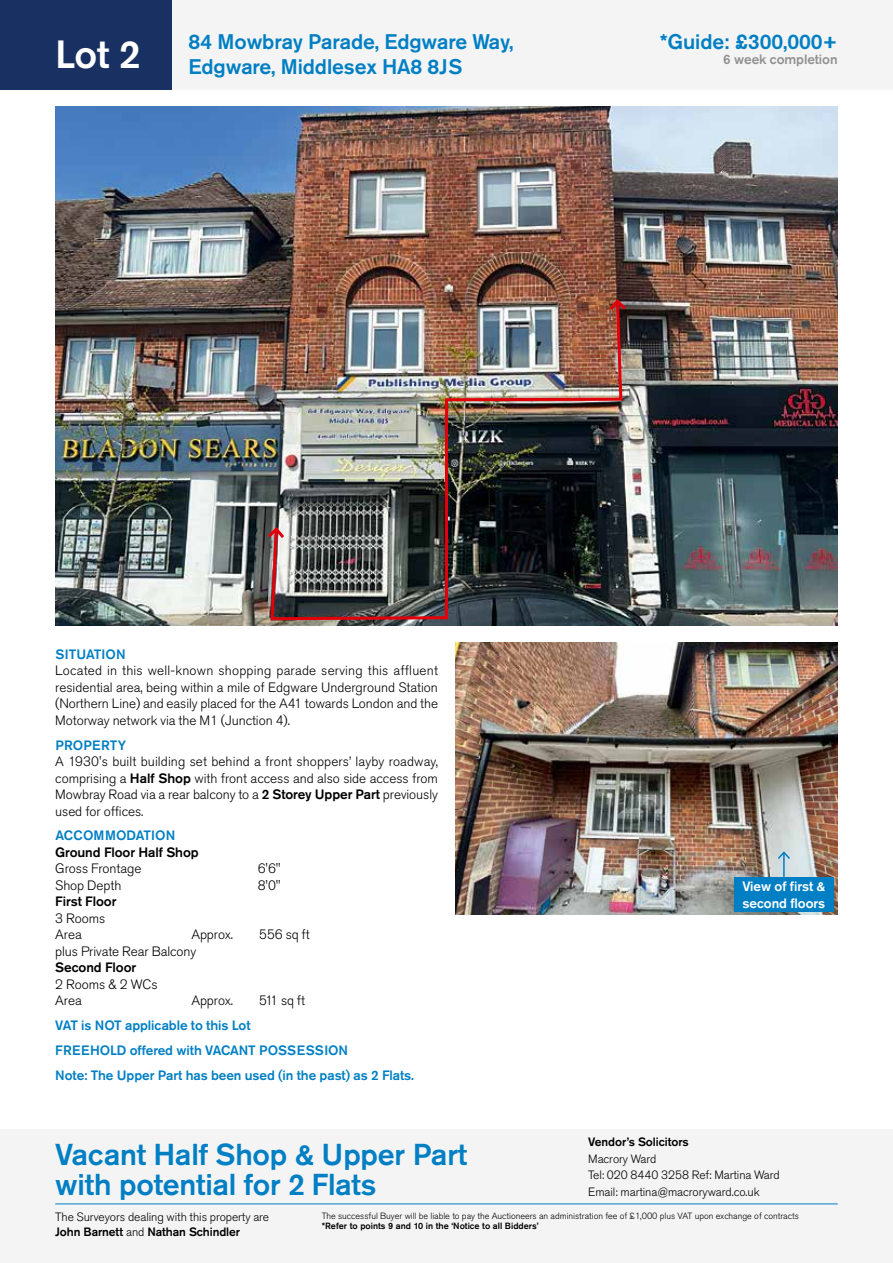
<style>
.page{position:relative;width:893px;height:1263px;background:#fff}
.page>*{position:absolute;margin:0;border:0;box-sizing:border-box;transform-origin:0 0}
.t1{font:500 39px "Akzidenz Grotesk Pro";color:#fff}
.t2{font:500 30px/30px "Akzidenz Grotesk Pro";letter-spacing:-.005em;color:#007fc4}
.t3{font:500 21px/25.2px "Akzidenz Grotesk Pro";letter-spacing:-.005em;color:#007fc4}
.t4{font:300 13.5px/16.5px "Akzidenz Grotesk Pro";letter-spacing:-.005em;color:#000;text-align:justify}
.t5{font:500 13.5px/24.8px "Akzidenz Grotesk Pro";letter-spacing:-.005em;color:#007fc4}
.t6{font:500 13.5px "Akzidenz Grotesk Pro";letter-spacing:-.005em;color:#000}
.t7{font:500 13.5px/16.5px "Akzidenz Grotesk Pro";letter-spacing:-.005em;color:#fff}
.t8{font:500 13.5px "Akzidenz Grotesk Pro";letter-spacing:-.005em;color:#919291}
.t9{font:500 13.5px "Akzidenz Grotesk Pro";letter-spacing:.025em;color:#007fc4}
.t10{font:300 12px/16.5px "Akzidenz Grotesk Pro";letter-spacing:-.005em;color:#000}
.t11{font:500 12px "Akzidenz Grotesk Pro";letter-spacing:-.005em;color:#000}
.t12{font:300 9px "Akzidenz Grotesk Pro";color:#000}
.t13{font:500 9px "Akzidenz Grotesk Pro";color:#000}
.s1{font-weight:500}
</style>
<div class="page">
<div style="left:0;top:1129px;width:893px;height:134px;background:#f4f4f4"></div>
<div style="left:0;top:0;width:893px;height:89px;background:#f4f4f4"></div>
<div style="left:0;top:0;width:171px;height:89px;background:#193162"></div>
<hr style="left:55px;top:1203px;width:783px;height:1px;background:#007fc4">
<img style="left:55px;top:106px;width:783px;height:520px">
<img style="left:455px;top:642px;width:383px;height:273px">
<img style="left:269px;top:298px;width:355px;height:324px">
<svg style="left:265px;top:525px;width:22px;height:16px"></svg>
<svg style="left:606px;top:297px;width:23px;height:16px"></svg>
<hr style="left:783px;top:852px;width:2px;height:43px;background:#007fc4">
<svg style="left:776px;top:850px;width:16px;height:10px"></svg>
<div style="left:734px;top:878px;width:100px;height:34px;background:#007fc4"></div>
<h1 class="t1" style="left:55px;top:29px;width:87px">Lot 2</h1>
<h3 class="t3" style="left:189px;top:29px;width:327px">84 Mowbray Parade, Edgware Way,<br>Edgware, Middlesex HA8 8JS</h3>
<h3 class="t3" style="left:660px;top:29px;width:179px">*Guide: £300,000+</h3>
<p class="t8" style="left:723px;top:50px;width:116px">6 week completion</p>
<p class="t5" style="left:55px;top:642px;width:72px">SITUATION</p>
<p class="t4" style="left:55px;top:662px;width:384px">Located in this well-known shopping parade serving this affluent residential area, being within a mile of Edgware Underground Station (Northern Line) and easily placed for the A41 towards London and the Motorway network via the M1 (Junction 4).</p>
<p class="t9" style="left:55px;top:736px;width:72px">PROPERTY</p>
<p class="t4" style="left:55px;top:753px;width:384px">A 1930's built building set behind a front shoppers’ layby roadway, comprising a <span class="s1">Half Shop</span> with front access and also side access from Mowbray Road via a rear balcony to a <span class="s1">2 Storey Upper Part</span> previously used for offices.</p>
<p class="t5" style="left:55px;top:823px;width:121px">ACCOMMODATION</p>
<p class="t6" style="left:55px;top:843px;width:145px">Ground Floor Half Shop</p>
<p class="t4" style="left:55px;top:860px;width:88px">Gross Frontage</p>
<p class="t4" style="left:258px;top:860px;width:24px">6'6"</p>
<p class="t4" style="left:55px;top:877px;width:68px">Shop Depth</p>
<p class="t4" style="left:258px;top:877px;width:24px">8'0"</p>
<p class="t6" style="left:55px;top:893px;width:63px">First Floor</p>
<p class="t4" style="left:55px;top:910px;width:51px">3 Rooms<br>Area</p>
<p class="t4" style="left:191px;top:926px;width:43px">Approx.</p>
<p class="t4" style="left:259px;top:926px;width:52px">556 sq ft</p>
<p class="t4" style="left:55px;top:943px;width:143px">plus Private Rear Balcony</p>
<p class="t6" style="left:55px;top:959px;width:82px">Second Floor</p>
<p class="t4" style="left:55px;top:976px;width:104px">2 Rooms &amp; 2 WCs<br>Area</p>
<p class="t4" style="left:191px;top:992px;width:43px">Approx.</p>
<p class="t4" style="left:259px;top:992px;width:47px">511 sq ft</p>
<p class="t5" style="left:55px;top:1013px;width:360px">VAT is NOT applicable to this Lot<br>FREEHOLD offered with VACANT POSSESSION<br>Note: The Upper Part has been used (in the past) as 2 Flats.</p>
<h2 class="t2" style="left:55px;top:1139px;width:413px">Vacant Half Shop &amp; Upper Part with potential for 2 Flats</h2>
<p class="t7" style="left:742px;top:878px;width:84px">View of first &amp; second floors</p>
<p class="t11" style="left:588px;top:1134px;width:102px">Vendor’s Solicitors</p>
<p class="t10" style="left:588px;top:1150px;width:193px">Macrory Ward<br>Tel: 020 8440 3258 Ref: Martina Ward<br>Email: martina@macroryward.co.uk</p>
<p class="t10" style="left:55px;top:1209px;width:215px;line-height:15px">The Surveyors dealing with this property are<br><span class="s1">John Barnett</span> and <span class="s1">Nathan Schindler</span></p>
<p class="t12" style="left:322px;top:1209px;width:479px">The successful Buyer will be liable to pay the Auctioneers an administration fee of £1,000 plus VAT upon exchange of contracts</p>
<p class="t13" style="left:322px;top:1220px;width:218px">*Refer to points 9 and 10 in the ‘Notice to all Bidders’</p>
</div>
